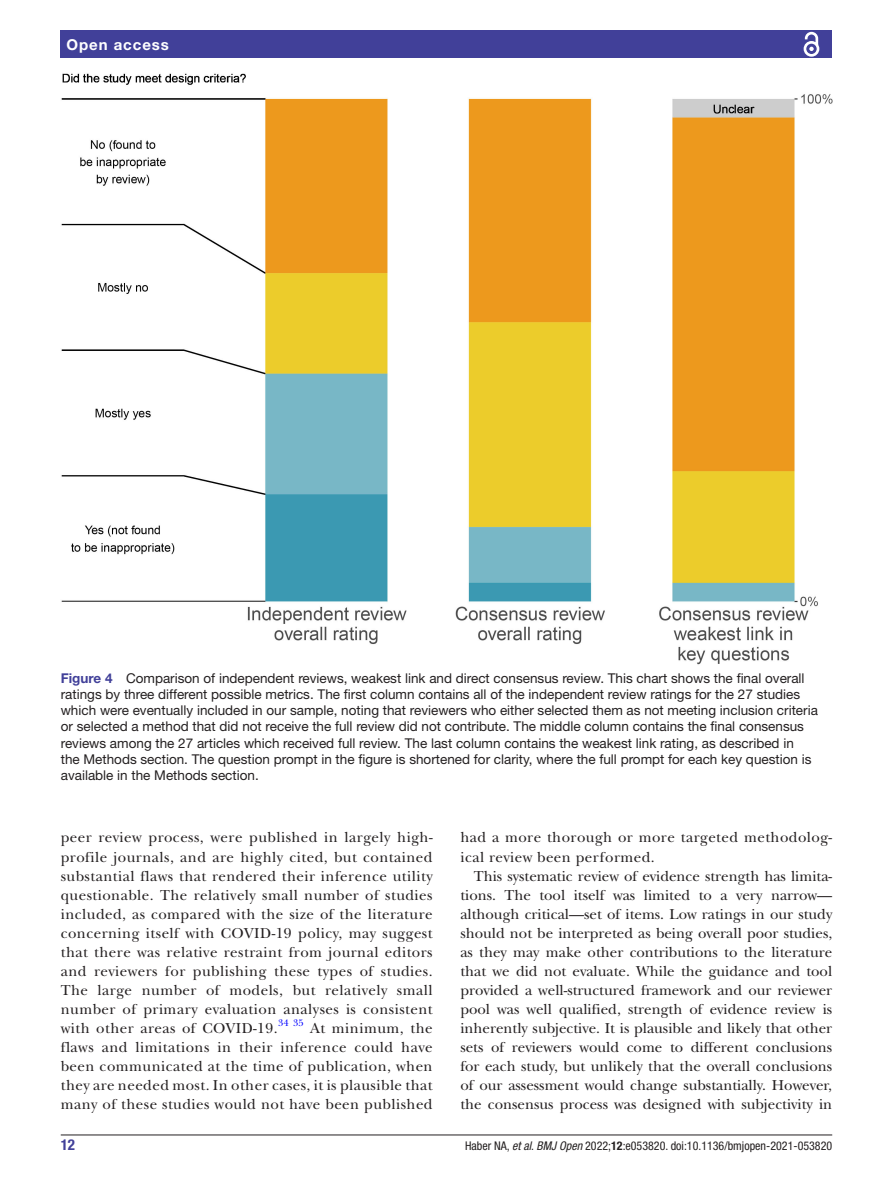
<style>
.page{position:relative;width:893px;height:1191px;background:#fff}
.page>*{position:absolute;margin:0;border:0;box-sizing:border-box;transform-origin:0 0}
.t1{font:15px/19px "New Baskerville";letter-spacing:.03em;color:#231f20;text-align:justify}
.t2{font:700 15px "Helvetica Neue LT Std";letter-spacing:.065em;color:#fff}
.t3{font:700 condensed 15px "Helvetica Neue LT Std";color:#414099}
.t4{font:13.5px/16.2px "Helvetica Neue LT Std";color:#231f20}
.t5{font:condensed 12px "Helvetica Neue LT Std";color:#231f20}
.t6{font:9.9px "New Baskerville";color:#00f}
.s1{font-weight:700;color:#414099}
.s2{font-style:italic}
.s3{font-weight:700}
</style>
<div class="page">
<hr style="left:61px;top:1134px;width:771px;height:1px;background:#231f20">
<div style="left:61px;top:31px;width:771px;height:27px;background:#414099"></div>
<svg style="left:803px;top:31px;width:17px;height:26px"></svg>
<img style="left:61px;top:73px;width:771px;height:592px">
<p class="t2" style="left:66px;top:35px;width:104px">Open access</p>
<p class="t4" style="left:61px;top:669px;width:759px"><span class="s1">Figure 4</span> Comparison of independent reviews, weakest link and direct consensus review. This chart shows the final overall ratings by three different possible metrics. The first column contains all of the independent review ratings for the 27 studies which were eventually included in our sample, noting that reviewers who either selected them as not meeting inclusion criteria or selected a method that did not receive the full review did not contribute. The middle column contains the final consensus reviews among the 27 articles which received full review. The last column contains the weakest link rating, as described in<br>the Methods section. The question prompt in the figure is shortened for clarity, where the full prompt for each key question is available in the Methods section.</p>
<p class="t1" style="left:61px;top:828px;width:373px">peer review process, were published in largely high&shy;profile journals, and are highly cited, but contained substantial flaws that rendered their inference utility questionable. The relatively small number of studies included, as compared with the size of the literature concerning itself with COVID-19 policy, may suggest that there was relative restraint from journal editors and reviewers for publishing these types of studies.<br>The large number of models, but relatively small number of primary evaluation analyses is consistent with other areas of COVID-19.</p>
<p class="t6" style="left:278px;top:1017px;width:27px">34 35</p>
<p class="t1" style="left:61px;top:1018px;width:373px;text-indent:249px">At minimum, the flaws and limitations in their inference could have been communicated at the time of publication, when they are needed most. In other cases, it is plausible that many of these studies would not have been published</p>
<p class="t1" style="left:460px;top:828px;width:373px">had a more thorough or more targeted methodolog&shy;ical review been performed.</p>
<p class="t1" style="left:460px;top:866px;width:373px;text-indent:14px">This systematic review of evidence strength has limita&shy;tions. The tool itself was limited to a very narrow— although critical—set of items. Low ratings in our study should not be interpreted as being overall poor studies, as they may make other contributions to the literature that we did not evaluate. While the guidance and tool provided a well-structured framework and our reviewer pool was well qualified, strength of evidence review is inherently subjective. It is plausible and likely that other sets of reviewers would come to different conclusions for each study, but unlikely that the overall conclusions of our assessment would change substantially. However, the consensus process was designed with subjectivity in</p>
<p class="t3" style="left:61px;top:1135px;width:16px">12</p>
<p class="t5" style="left:465px;top:1138px;width:369px">Haber NA, <span class="s2">et al</span>. <span class="s2">BMJ Open</span> 2022;<span class="s3">12</span>:e053820. doi:10.1136/bmjopen-2021-053820</p>
</div>
